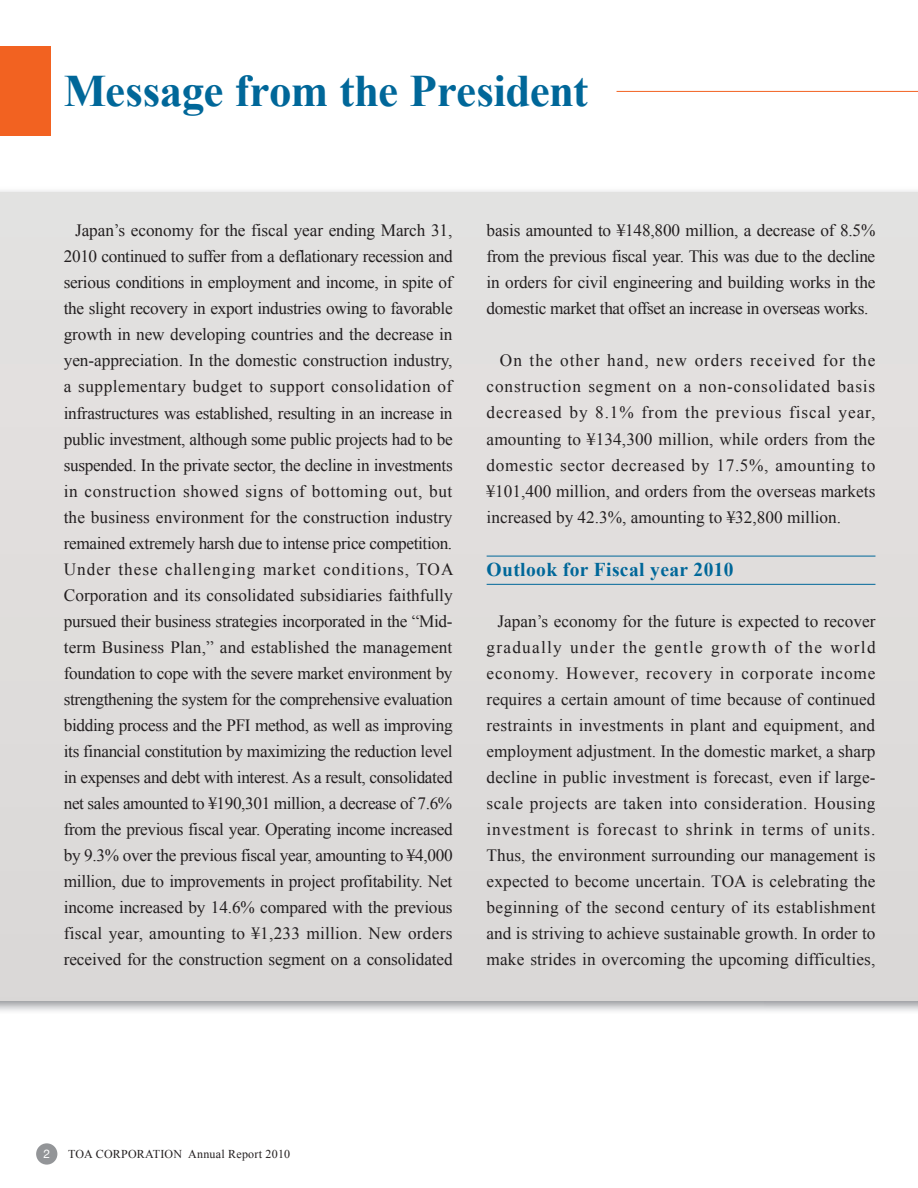
<style>
.page{position:relative;width:918px;height:1188px;background:#fff}
.page>*{position:absolute;margin:0;border:0;box-sizing:border-box;transform-origin:0 0}
.t1{font:700 45px "Times New Roman";letter-spacing:-.01em;color:#006799}
.t2{font:700 19.5px "Times New Roman";letter-spacing:.02em;color:#006799}
.t3{font:17.25px/26.1px "Times New Roman";letter-spacing:-.02em;color:#231f20;text-align:justify}
.t4{font:12px "Times New Roman";letter-spacing:.02em;color:#231f20}
.t5{font:12px "Helvetica Neue";color:#fff}
</style>
<div class="page">
<div style="left:36px;top:1143px;width:21px;height:22px;background:#939598;border-radius:50%"></div>
<hr style="left:617px;top:91px;width:301px;height:1px;background:#f26221">
<div style="left:0;top:192px;width:918px;height:808px;background:#e0dddc"></div>
<hr style="left:487px;top:556px;width:388px;height:1px;background:#006799">
<hr style="left:487px;top:584px;width:388px;height:1px;background:#006799">
<div style="left:0;top:47px;width:51px;height:89px;background:#f26221"></div>
<h1 class="t1" style="left:64px;top:60px;width:526px">Message from the President</h1>
<p class="t3" style="left:64px;top:217px;width:391px;text-align:center">Japan’s economy for the fiscal year ending March 31, 2010 continued to suffer from a deflationary recession and serious conditions in employment and income, in spite of the slight recovery in export industries owing to favorable growth in new developing countries and the decrease in yen-appreciation. In the domestic construction industry, a supplementary budget to support consolidation of infrastructures was established, resulting in an increase in public investment, although some public projects had to be suspended. In the private sector, the decline in investments in construction showed signs of bottoming out, but the business environment for the construction industry remained extremely harsh due to intense price competition.<br>Under these challenging market conditions, TOA Corporation and its consolidated subsidiaries faithfully pursued their business strategies incorporated in the “Mid&shy;term Business Plan,” and established the management foundation to cope with the severe market environment by strengthening the system for the comprehensive evaluation bidding process and the PFI method, as well as improving its financial constitution by maximizing the reduction level in expenses and debt with interest. As a result, consolidated net sales amounted to ¥190,301 million, a decrease of 7.6% from the previous fiscal year. Operating income increased by 9.3% over the previous fiscal year, amounting to ¥4,000 million, due to improvements in project profitability. Net income increased by 14.6% compared with the previous fiscal year, amounting to ¥1,233 million. New orders received for the construction segment on a consolidated</p>
<p class="t3" style="left:487px;top:217px;width:390px">basis amounted to ¥148,800 million, a decrease of 8.5% from the previous fiscal year. This was due to the decline in orders for civil engineering and building works in the domestic market that offset an increase in overseas works.</p>
<p class="t3" style="left:487px;top:347px;width:390px;text-indent:13px">On the other hand, new orders received for the construction segment on a non-consolidated basis decreased by 8.1% from the previous fiscal year, amounting to ¥134,300 million, while orders from the domestic sector decreased by 17.5%, amounting to ¥101,400 million, and orders from the overseas markets increased by 42.3%, amounting to ¥32,800 million.</p>
<p class="t2" style="left:487px;top:556px;width:249px">Outlook for Fiscal year 2010</p>
<p class="t3" style="left:487px;top:608px;width:390px;text-indent:11px">Japan’s economy for the future is expected to recover gradually under the gentle growth of the world economy. However, recovery in corporate income requires a certain amount of time because of continued restraints in investments in plant and equipment, and employment adjustment. In the domestic market, a sharp decline in public investment is forecast, even if large&shy;scale projects are taken into consideration. Housing investment is forecast to shrink in terms of units.<br>Thus, the environment surrounding our management is expected to become uncertain. TOA is celebrating the beginning of the second century of its establishment and is striving to achieve sustainable growth. In order to make strides in overcoming the upcoming difficulties,</p>
<p class="t5" style="left:43px;top:1147px;width:8px">2</p>
<p class="t4" style="left:68px;top:1146px;width:224px">TOA CORPORATION Annual Report 2010</p>
</div>
